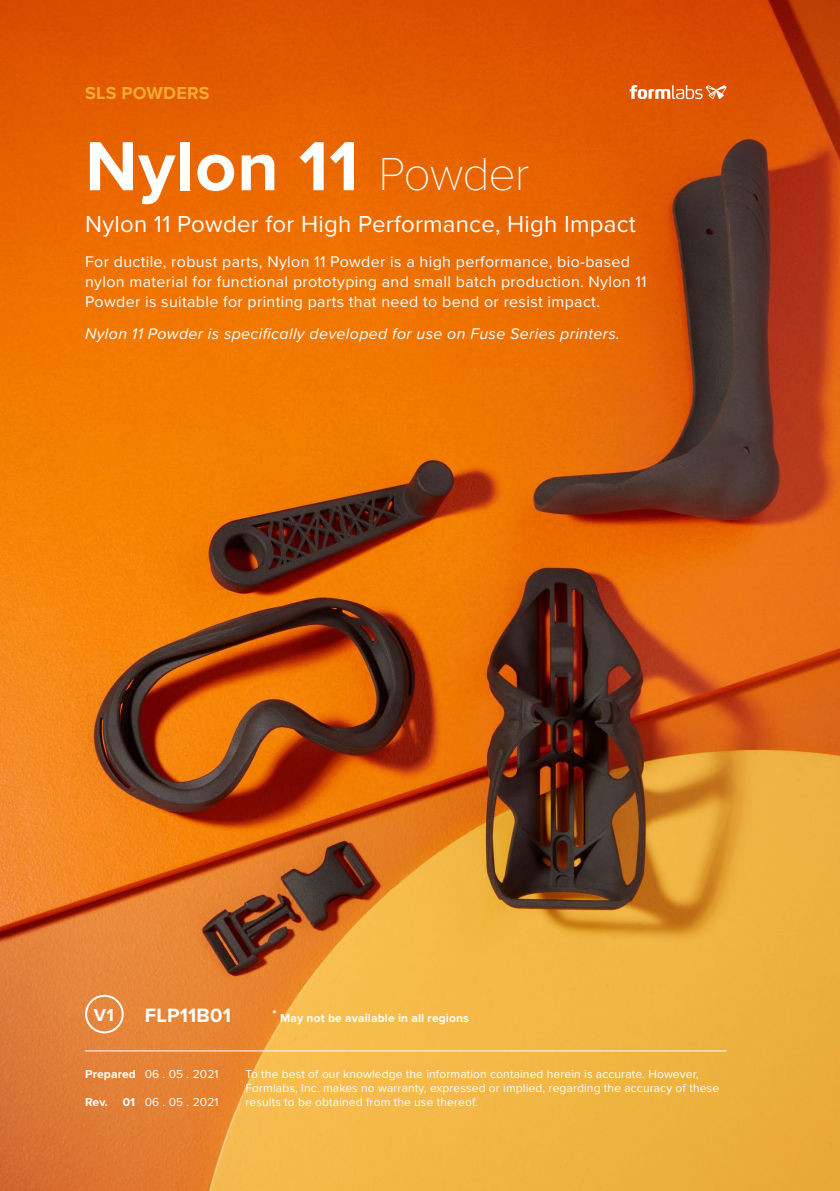
<style>
.page{position:relative;width:840px;height:1191px;background:#fff}
.page>*{position:absolute;margin:0;border:0;box-sizing:border-box;transform-origin:0 0}
.t1{font:700 72px "Proxima Nova";letter-spacing:.01em;color:#fff}
.t2{font:24px "Proxima Nova";letter-spacing:.01em;color:#fff}
.t3{font:700 20px "Proxima Nova";letter-spacing:.01em;color:#fff}
.t4{font:700 18px "Proxima Nova";letter-spacing:.01em;color:#f7a833}
.t5{font:700 18px "Proxima Nova";color:#fff}
.t6{font:16px/20px "Proxima Nova";letter-spacing:.02em;color:#fff}
.t7{font:italic 16px "Proxima Nova";letter-spacing:.02em;color:#fff}
.t8{font:12px/14px "Proxima Nova";letter-spacing:.01em;color:#fff}
.t9{font:700 12px "Proxima Nova";letter-spacing:.01em;color:#fff}
.s1{font-family:"Proxima Nova T";font-weight:100;font-size:48px}
.s2{font-weight:700}
</style>
<div class="page">
<img style="left:0;top:0;width:839px;height:1191px">
<hr style="left:85px;top:1050px;width:641px;height:1px;background:#fff">
<div style="left:85px;top:994px;width:39px;height:39px;border:2px solid #fff;border-radius:50%"></div>
<svg style="left:629px;top:85px;width:97px;height:14px"></svg>
<h3 class="t4" style="left:85px;top:80px;width:126px">SLS POWDERS</h3>
<h1 class="t1" style="left:85px;top:112px;width:445px">Nylon 11 <span class="s1">Powder</span></h1>
<h2 class="t2" style="left:85px;top:206px;width:552px">Nylon 11 Powder for High Performance, High Impact</h2>
<h3 class="t6" style="left:85px;top:251px;width:562px">For ductile, robust parts, Nylon 11 Powder is a high performance, bio-based nylon material for functional prototyping and small batch production. Nylon 11<br>Powder is suitable for printing parts that need to bend or resist impact.</h3>
<h3 class="t7" style="left:85px;top:321px;width:536px">Nylon 11 Powder is specifically developed for use on Fuse Series printers.</h3>
<h3 class="t5" style="left:94px;top:1001px;width:21px">V1</h3>
<h3 class="t3" style="left:145px;top:1000px;width:88px">FLP11B01</h3>
<p class="t9" style="left:272px;top:1009px;width:198px">* May not be available in all regions</p>
<p class="t8" style="left:85px;top:1066px;width:135px"><span class="s2">Prepared</span> 06 . 05 . 2021</p>
<p class="t8" style="left:245px;top:1066px;width:475px">To the best of our knowledge the information contained herein is accurate. However,<br>Formlabs, Inc. makes no warranty, expressed or implied, regarding the accuracy of these</p>
<p class="t8" style="left:85px;top:1094px;width:135px"><span class="s2">Rev. 01</span> 06 . 05 . 2021</p>
<p class="t8" style="left:245px;top:1094px;width:234px">results to be obtained from the use thereof.</p>
</div>
